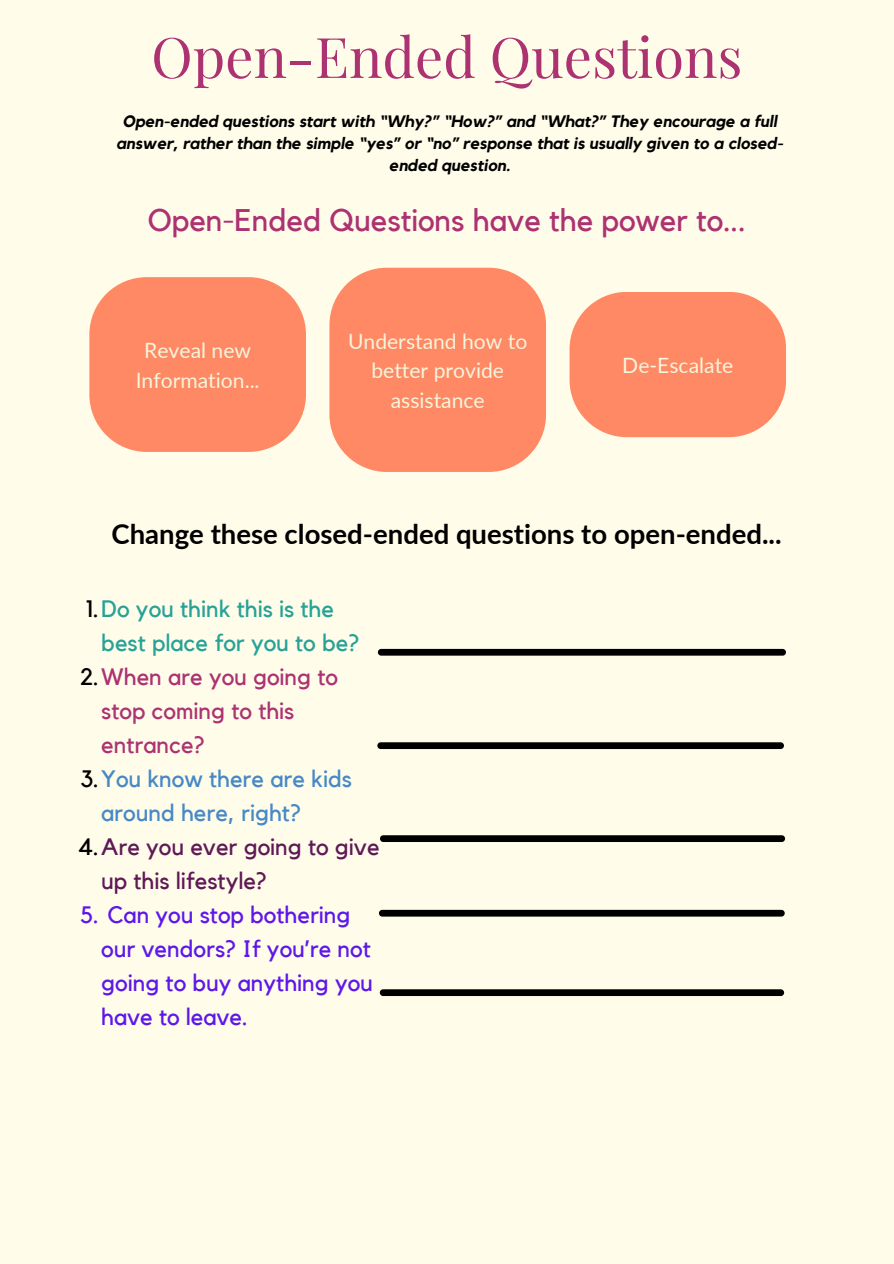
<style>
.page{position:relative;width:894px;height:1264px;background:#fff}
.page>*{position:absolute;margin:0;border:0;box-sizing:border-box;transform-origin:0 0}
.t1{font:55.95px "Playfair Display";color:#ad3272}
.t2{font:31.2px "Kollektif";color:#ad3272}
.t3{font:700 27.45px "Lato";color:#000}
.t4{font:23.7px/34px "Kollektif";color:#5e17eb}
.t5{font:23.7px/34px "Kollektif";color:#ad3272}
.t6{font:23.7px/34px "Kollektif";color:#28a297}
.t7{font:23.7px/34px "Kollektif";color:#5f1957}
.t8{font:23.7px/34px "Kollektif";color:#4788c7}
.t9{font:21.15px/29.4px "Lato";color:#f5f5dc;text-align:center}
.t10{font:italic 700 16.5px/22.2px "Kollektif";color:#000;text-align:center}
.s1{color:#000}
</style>
<div class="page">
<div style="left:0;top:0;width:893px;height:1263px;background:#fffdea"></div>
<div style="left:89px;top:277px;width:217px;height:175px;background:#ff8964;border-radius:57px"></div>
<div style="left:329px;top:268px;width:216px;height:204px;background:#ff8964;border-radius:57px"></div>
<div style="left:569px;top:292px;width:216px;height:145px;background:#ff8964;border-radius:57px"></div>
<div style="left:378px;top:649px;width:407px;height:6px;background:#000;border-radius:3px"></div>
<div style="left:377px;top:742px;width:406px;height:7px;background:#000;border-radius:3px"></div>
<div style="left:380px;top:835px;width:404px;height:7px;background:#000;border-radius:3px"></div>
<div style="left:379px;top:909px;width:405px;height:7px;background:#000;border-radius:3px"></div>
<div style="left:379px;top:989px;width:404px;height:7px;background:#000;border-radius:3px"></div>
<h2 class="t1" style="left:151px;top:17px;width:592px">Open-Ended Questions</h2>
<h1 class="t10" style="left:116px;top:111px;width:667px">Open-ended questions start with “Why?” “How?” and “What?” They encourage a full answer, rather than the simple “yes” or “no” response that is usually given to a closed&shy;ended question.</h1>
<h1 class="t2" style="left:148px;top:206px;width:599px">Open-Ended Questions have the power to...</h1>
<h1 class="t9" style="left:136px;top:335px;width:125px">Reveal new<br>Information...</h1>
<p class="t9" style="left:348px;top:326px;width:181px">Understand how to better provide assistance</p>
<p class="t9" style="left:622px;top:350px;width:113px">De-Escalate</p>
<p class="t3" style="left:111px;top:517px;width:671px">Change these closed-ended questions to open-ended...</p>
<h3 class="t6" style="left:101px;top:592px;width:259px;text-indent:-15px"><span class="s1">1.</span>Do you think this is the best place for you to be?</h3>
<p class="t5" style="left:101px;top:660px;width:238px;text-indent:-21px"><span class="s1">2.</span>When are you going to stop coming to this entrance?</p>
<p class="t8" style="left:101px;top:762px;width:252px;text-indent:-21px"><span class="s1">3.</span>You know there are kids around here, right?</p>
<p class="t7" style="left:101px;top:830px;width:280px;text-indent:-23px"><span class="s1">4.</span>Are you ever going to give up this lifestyle?</p>
<p class="t4" style="left:101px;top:898px;width:273px;text-indent:-21px">5. Can you stop bothering our vendors? If you’re not going to buy anything you have to leave.</p>
</div>
